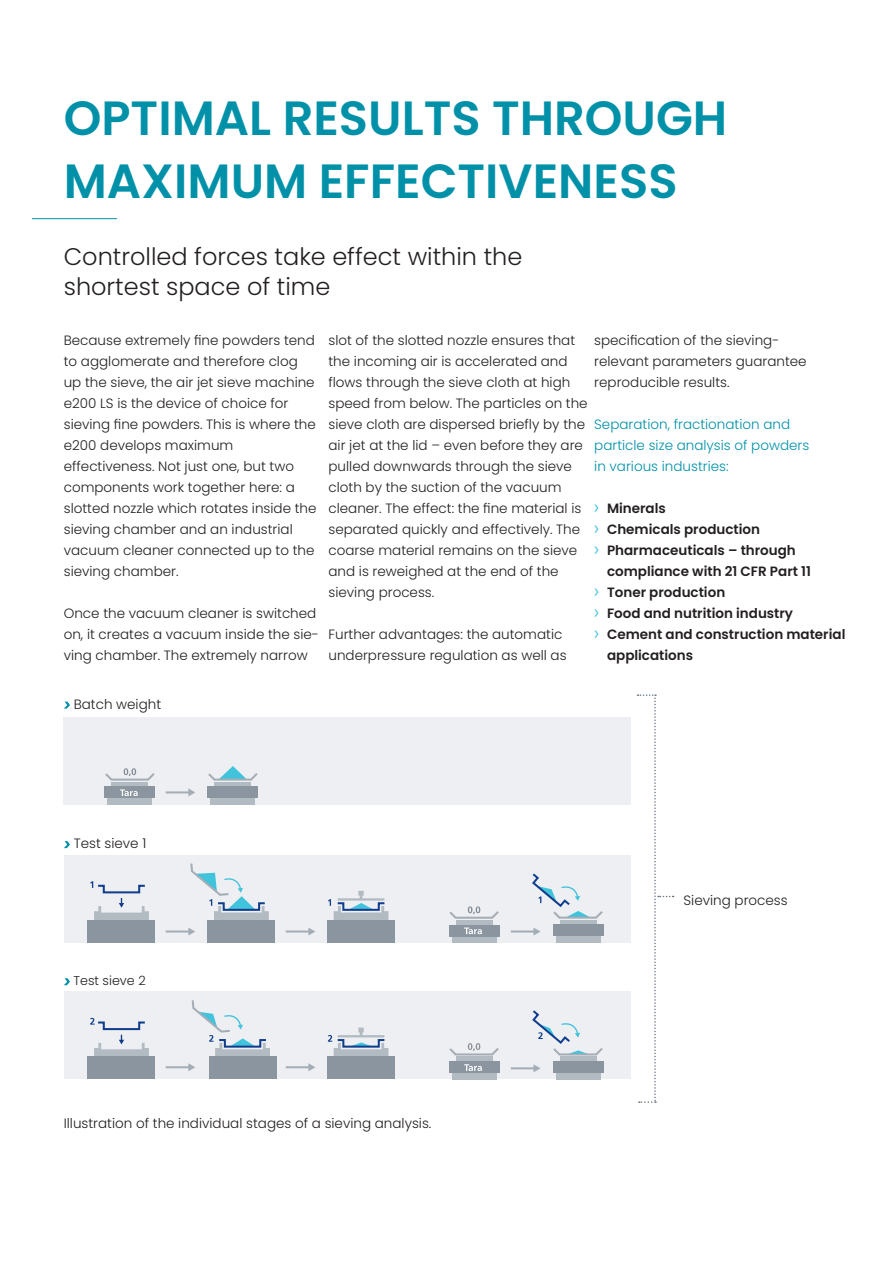
<style>
.page{position:relative;width:893px;height:1263px;background:#fff}
.page>*{position:absolute;margin:0;border:0;box-sizing:border-box;transform-origin:0 0}
.Headline_35pt{font:600 48px "Poppins";color:#0091a9}
.Subheadline{font:300 24px "Poppins";color:#231f20}
.Copy{font:300 13.5px/21px "Poppins";color:#231f20}
.t1{font:600 13.5px/21px "Poppins";color:#231f20}
.Bildbeschreibung{font:300 13.5px "Poppins";color:#231f20}
.Copy-2{font:300 13.5px "Poppins";color:#0091a9}
.Bildbeschreibung-2{font:300 12.75px "Poppins";color:#231f20}
.s1{font-family:"Myriad Pro";font-weight:400;font-size:19.5px;color:#42c3dc}
</style>
<div class="page">
<div style="left:64px;top:717px;width:567px;height:92px;background:linear-gradient(to right,#fff,#fff)"></div>
<div style="left:64px;top:717px;width:567px;height:87px;background:#edeff2"></div>
<div style="left:215px;top:782px;width:36px;height:6px;background:#b2bac2"></div>
<div style="left:210px;top:798px;width:45px;height:6px;background:#b2bac2"></div>
<div style="left:208px;top:786px;width:50px;height:12px;background:#8a959f"></div>
<svg style="left:208px;top:766px;width:50px;height:15px"></svg>
<hr style="left:166px;top:791px;width:24px;height:2px;background:#a4adb6">
<svg style="left:188px;top:788px;width:7px;height:8px"></svg>
<div style="left:112px;top:782px;width:36px;height:6px;background:#b2bac2"></div>
<div style="left:107px;top:798px;width:45px;height:6px;background:#b2bac2"></div>
<div style="left:105px;top:786px;width:50px;height:12px;background:#8a959f"></div>
<svg style="left:105px;top:768px;width:50px;height:13px"></svg>
<svg style="left:120px;top:789px;width:18px;height:7px"></svg>
<div style="left:64px;top:855px;width:566px;height:87px;background:#edeff2"></div>
<div style="left:88px;top:920px;width:67px;height:22px;background:#8a959f"></div>
<svg style="left:90px;top:881px;width:59px;height:39px"></svg>
<div style="left:327px;top:920px;width:68px;height:22px;background:#8a959f"></div>
<div style="left:208px;top:920px;width:67px;height:22px;background:#8a959f"></div>
<svg style="left:560px;top:920px;width:36px;height:5px"></svg>
<div style="left:555px;top:936px;width:45px;height:6px;background:#b2bac2"></div>
<div style="left:553px;top:925px;width:50px;height:11px;background:#8a959f"></div>
<hr style="left:166px;top:930px;width:24px;height:2px;background:#a4adb6">
<hr style="left:286px;top:930px;width:24px;height:2px;background:#a4adb6">
<svg style="left:308px;top:927px;width:7px;height:8px"></svg>
<hr style="left:511px;top:930px;width:24px;height:2px;background:#a4adb6">
<svg style="left:533px;top:927px;width:7px;height:8px"></svg>
<div style="left:456px;top:920px;width:36px;height:6px;background:#b2bac2"></div>
<div style="left:452px;top:936px;width:45px;height:6px;background:#b2bac2"></div>
<div style="left:449px;top:925px;width:51px;height:11px;background:#8a959f"></div>
<svg style="left:449px;top:906px;width:50px;height:13px"></svg>
<svg style="left:464px;top:927px;width:18px;height:7px"></svg>
<svg style="left:188px;top:863px;width:81px;height:72px"></svg>
<svg style="left:328px;top:891px;width:60px;height:29px"></svg>
<svg style="left:532px;top:873px;width:71px;height:46px"></svg>
<div style="left:64px;top:991px;width:566px;height:88px;background:#edeff2"></div>
<div style="left:88px;top:1056px;width:67px;height:23px;background:#8a959f"></div>
<svg style="left:90px;top:1018px;width:59px;height:38px"></svg>
<div style="left:327px;top:1056px;width:68px;height:23px;background:#8a959f"></div>
<div style="left:209px;top:1056px;width:67px;height:23px;background:#8a959f"></div>
<hr style="left:166px;top:1066px;width:24px;height:2px;background:#a4adb6">
<hr style="left:286px;top:1066px;width:24px;height:2px;background:#a4adb6">
<svg style="left:308px;top:1063px;width:7px;height:8px"></svg>
<hr style="left:511px;top:1067px;width:24px;height:2px;background:#a4adb6">
<svg style="left:533px;top:1064px;width:7px;height:8px"></svg>
<div style="left:456px;top:1057px;width:36px;height:6px;background:#b2bac2"></div>
<div style="left:452px;top:1073px;width:45px;height:6px;background:#b2bac2"></div>
<div style="left:449px;top:1061px;width:51px;height:12px;background:#8a959f"></div>
<svg style="left:449px;top:1043px;width:50px;height:13px"></svg>
<svg style="left:464px;top:1064px;width:18px;height:7px"></svg>
<svg style="left:188px;top:1000px;width:82px;height:71px"></svg>
<svg style="left:328px;top:1027px;width:60px;height:29px"></svg>
<div style="left:560px;top:1057px;width:36px;height:6px;background:#b2bac2"></div>
<div style="left:555px;top:1073px;width:45px;height:6px;background:#b2bac2"></div>
<div style="left:553px;top:1061px;width:50px;height:12px;background:#8a959f"></div>
<svg style="left:532px;top:1010px;width:71px;height:46px"></svg>
<svg style="left:637px;top:694px;width:37px;height:409px"></svg>
<svg style="left:64px;top:841px;width:6px;height:7px"></svg>
<svg style="left:64px;top:978px;width:6px;height:7px"></svg>
<svg style="left:64px;top:701px;width:6px;height:8px"></svg>
<hr style="left:32px;top:218px;width:85px;height:1px;background:#0091a9">
<p class="Headline_35pt" style="left:64px;top:90px;width:665px">OPTIMAL RESULTS THROUGH</p>
<p class="Headline_35pt" style="left:64px;top:153px;width:615px">MAXIMUM EFFECTIVENESS</p>
<p class="Subheadline" style="left:64px;top:243px;width:460px">Controlled forces take effect within the</p>
<p class="Subheadline" style="left:64px;top:273px;width:268px">shortest space of time</p>
<p class="Copy" style="left:64px;top:330px;width:253px">Because extremely fine powders tend to agglomerate and therefore clog up the sieve, the air jet sieve machine e200 LS is the device of choice for</p>
<p class="Copy" style="left:64px;top:414px;width:254px">sieving fine powders. This is where the e200 develops maximum</p>
<p class="Copy" style="left:64px;top:456px;width:254px">effectiveness. Not just one, but two components work together here: a slotted nozzle which rotates inside the sieving chamber and an industrial vacuum cleaner connected up to the sieving chamber.</p>
<p class="Copy" style="left:64px;top:603px;width:257px">Once the vacuum cleaner is switched on, it creates a vacuum inside the sie&shy;ving chamber. The extremely narrow</p>
<p class="Copy" style="left:594px;top:330px;width:187px">specification of the sieving-</p>
<p class="Copy" style="left:594px;top:351px;width:214px">relevant parameters guarantee</p>
<p class="Copy" style="left:594px;top:372px;width:137px">reproducible results.</p>
<p class="Copy-2" style="left:594px;top:416px;width:197px">Separation, fractionation and</p>
<p class="Copy-2" style="left:594px;top:437px;width:217px">particle size analysis of powders</p>
<p class="Copy-2" style="left:594px;top:458px;width:136px">in various industries:</p>
<p class="t1" style="left:594px;top:498px;width:73px"><span class="s1">›</span> Minerals</p>
<p class="t1" style="left:594px;top:519px;width:167px"><span class="s1">›</span> Chemicals production</p>
<p class="t1" style="left:607px;top:540px;width:205px;text-indent:-13px"><span class="s1">›</span> Pharmaceuticals – through compliance with 21 CFR Part 11</p>
<p class="t1" style="left:594px;top:582px;width:133px"><span class="s1">›</span> Toner production</p>
<p class="t1" style="left:594px;top:603px;width:200px"><span class="s1">›</span> Food and nutrition industry</p>
<p class="t1" style="left:607px;top:624px;width:240px;text-indent:-13px"><span class="s1">›</span> Cement and construction material applications</p>
<p class="Copy" style="left:328px;top:330px;width:261px">slot of the slotted nozzle ensures that the incoming air is accelerated and flows through the sieve cloth at high speed from below. The particles on the sieve cloth are dispersed briefly by the air jet at the lid – even before they are pulled downwards through the sieve cloth by the suction of the vacuum cleaner. The effect: the fine material is separated quickly and effectively. The coarse material remains on the sieve and is reweighed at the end of the</p>
<p class="Copy" style="left:328px;top:582px;width:107px">sieving process.</p>
<p class="Copy" style="left:328px;top:624px;width:240px">Further advantages: the automatic underpressure regulation as well as</p>
<p class="Bildbeschreibung" style="left:74px;top:696px;width:89px">Batch weight</p>
<p class="Bildbeschreibung" style="left:74px;top:835px;width:74px">Test sieve 1</p>
<p class="Bildbeschreibung-2" style="left:74px;top:973px;width:74px">Test sieve 2</p>
<p class="Bildbeschreibung" style="left:684px;top:893px;width:106px">Sieving process</p>
<p class="Bildbeschreibung" style="left:64px;top:1116px;width:369px">Illustration of the individual stages of a sieving analysis.</p>
</div>
